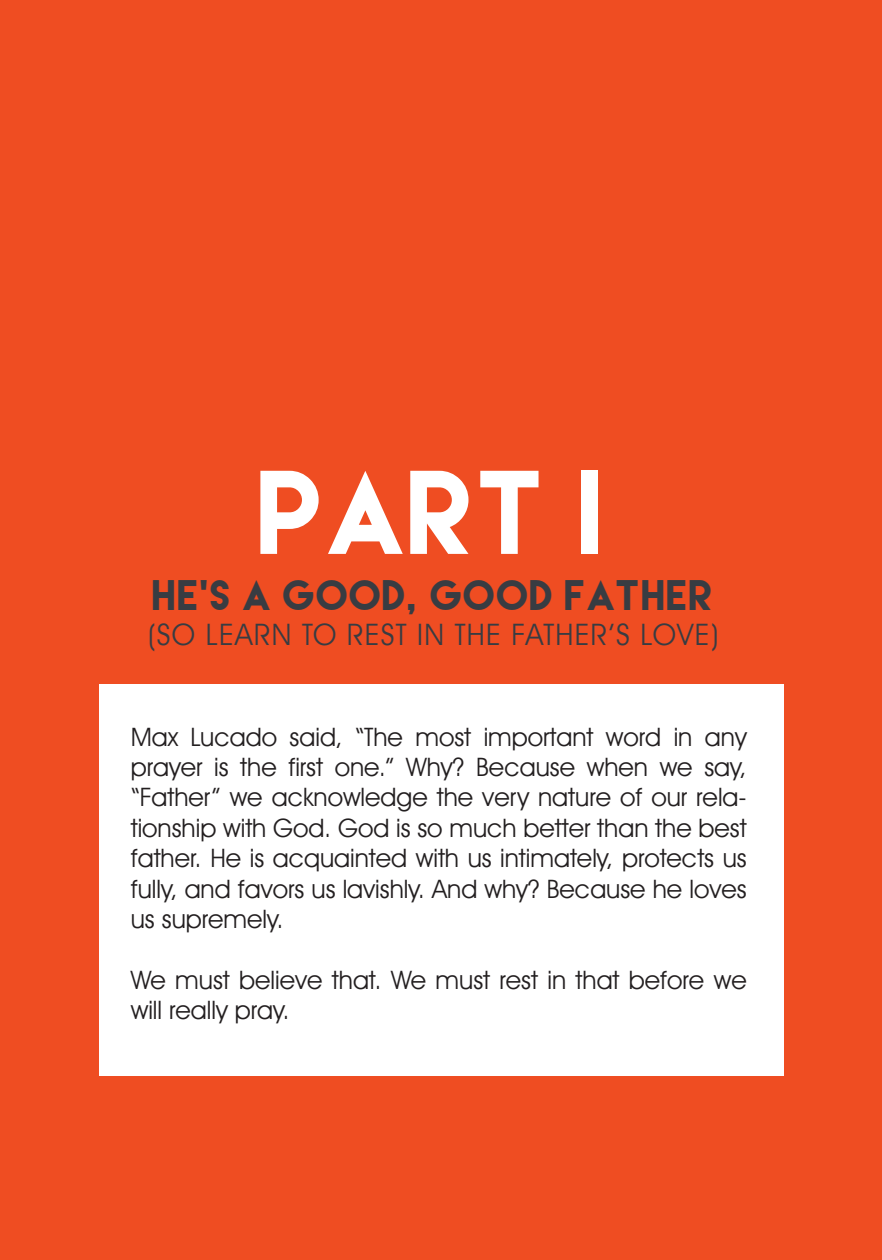
<style>
.page{position:relative;width:882px;height:1260px;background:#ef4d22}
.page>*{position:absolute;margin:0;border:0;box-sizing:border-box;transform-origin:0 0}
.t1{font:105.52px "Lemon Milk";color:#fff}
.t2{font:37.98px "Lemon Milk";letter-spacing:.04em;color:#383c42}
.t3{font:29.57px "Avant Garde IT Cby BT";letter-spacing:.04em;color:#383c42}
.t4{font:25.38px/30.4px "Avant Garde IT Cby BT";color:#231f20;text-align:justify}
</style>
<div class="page">
<div style="left:99px;top:684px;width:684px;height:392px;background:#fff"></div>
<p class="t1" style="left:260px;top:458px;width:347px">PART I</p>
<p class="t2" style="left:153px;top:575px;width:562px">HE’S A GOOD, GOOD FATHER</p>
<p class="t3" style="left:148px;top:617px;width:572px">(SO LEARN TO REST IN THE FATHER’S LOVE)</p>
<p class="t4" style="left:131px;top:721px;width:617px">Max Lucado said, “The most important word in any prayer is the first one.” Why? Because when we say, “Father” we acknowledge the very nature of our rela&shy;tionship with God. God is so much better than the best father. He is acquainted with us intimately, protects us fully, and favors us lavishly. And why? Because he loves us supremely.</p>
<p class="t4" style="left:131px;top:965px;width:617px">We must believe that. We must rest in that before we will really pray.</p>
</div>
